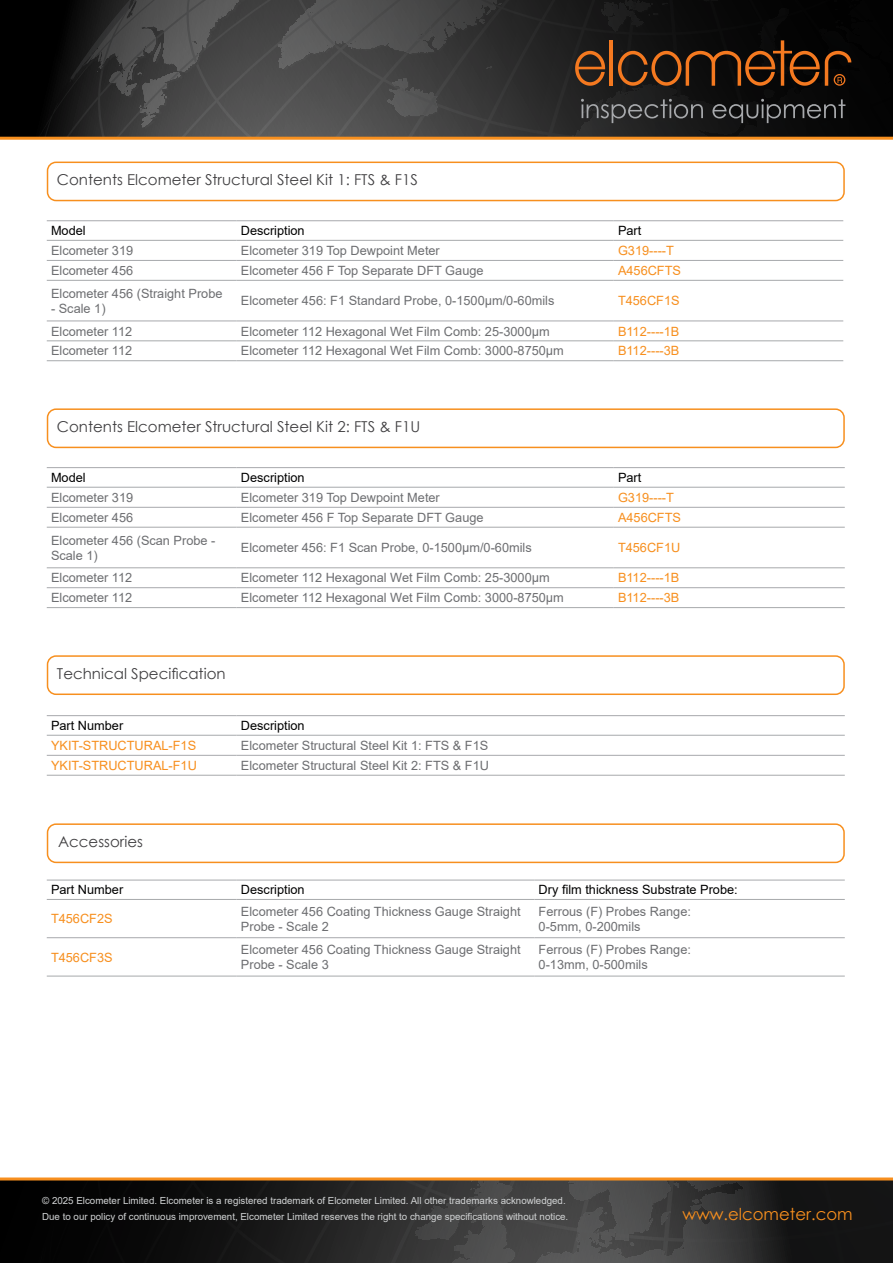
<style>
.page{position:relative;width:893px;height:1263px;background:#fff}
.page>*{position:absolute;margin:0;border:0;box-sizing:border-box;transform-origin:0 0}
.t1{font:16.5px "Century Gothic";color:#f78f1e}
.t2{font:15px "Century Gothic";color:#414042}
.t3{font:12.75px/15px "Arial";color:#6d6e71}
.t4{font:12.75px "Arial";color:#f78f1e}
.t5{font:12.75px "Arial";color:#000}
.t6{font:9.75px/15.9px "Arial";color:#d1d3d4}
</style>
<div class="page">
<div style="left:0;top:0;width:893px;height:138px;background:#000"></div>
<svg style="left:34px;top:0;width:859px;height:137px;background:#373737"></svg>
<hr style="left:609px;top:40px;width:4px;height:46px;background:#f47920">
<svg style="left:575px;top:51px;width:30px;height:35px"></svg>
<svg style="left:618px;top:0;width:275px;height:86px"></svg>
<svg style="left:581px;top:99px;width:264px;height:24px"></svg>
<hr style="left:0;top:137px;width:893px;height:3px;background:#f78f1e">
<svg style="left:0;top:1180px;width:893px;height:83px;background:#272626"></svg>
<hr style="left:0;top:1177px;width:893px;height:3px;background:#f78f1e">
<div style="left:47px;top:655px;width:798px;height:40px;border:2px solid #f78f1e;border-radius:9px"></div>
<hr style="left:47px;top:880px;width:190px;height:1px;background:#a7a9ac">
<hr style="left:237px;top:880px;width:297px;height:1px;background:#a7a9ac">
<hr style="left:534px;top:880px;width:311px;height:1px;background:#a7a9ac">
<hr style="left:47px;top:899px;width:190px;height:1px;background:#a7a9ac">
<hr style="left:237px;top:899px;width:297px;height:1px;background:#a7a9ac">
<hr style="left:534px;top:899px;width:311px;height:1px;background:#a7a9ac">
<hr style="left:47px;top:937px;width:190px;height:1px;background:#a7a9ac">
<hr style="left:237px;top:937px;width:297px;height:1px;background:#a7a9ac">
<hr style="left:534px;top:937px;width:311px;height:1px;background:#a7a9ac">
<hr style="left:47px;top:976px;width:190px;height:1px;background:#a7a9ac">
<hr style="left:237px;top:976px;width:297px;height:1px;background:#a7a9ac">
<hr style="left:534px;top:976px;width:311px;height:1px;background:#a7a9ac">
<div style="left:47px;top:823px;width:798px;height:40px;border:2px solid #f78f1e;border-radius:9px"></div>
<hr style="left:47px;top:715px;width:190px;height:1px;background:#a7a9ac">
<hr style="left:237px;top:715px;width:608px;height:1px;background:#a7a9ac">
<hr style="left:47px;top:735px;width:190px;height:1px;background:#a7a9ac">
<hr style="left:237px;top:735px;width:608px;height:1px;background:#a7a9ac">
<hr style="left:47px;top:755px;width:190px;height:1px;background:#a7a9ac">
<hr style="left:237px;top:755px;width:608px;height:1px;background:#a7a9ac">
<hr style="left:47px;top:775px;width:190px;height:1px;background:#a7a9ac">
<hr style="left:237px;top:775px;width:608px;height:1px;background:#a7a9ac">
<div style="left:47px;top:162px;width:798px;height:39px;border:2px solid #f78f1e;border-radius:9px"></div>
<hr style="left:47px;top:220px;width:190px;height:1px;background:#a7a9ac">
<hr style="left:237px;top:220px;width:377px;height:1px;background:#a7a9ac">
<hr style="left:614px;top:220px;width:229px;height:1px;background:#a7a9ac">
<hr style="left:47px;top:240px;width:190px;height:1px;background:#a7a9ac">
<hr style="left:237px;top:240px;width:377px;height:1px;background:#a7a9ac">
<hr style="left:614px;top:240px;width:229px;height:1px;background:#a7a9ac">
<hr style="left:47px;top:260px;width:190px;height:1px;background:#a7a9ac">
<hr style="left:237px;top:260px;width:377px;height:1px;background:#a7a9ac">
<hr style="left:614px;top:260px;width:229px;height:1px;background:#a7a9ac">
<hr style="left:47px;top:280px;width:190px;height:1px;background:#a7a9ac">
<hr style="left:237px;top:280px;width:377px;height:1px;background:#a7a9ac">
<hr style="left:614px;top:280px;width:229px;height:1px;background:#a7a9ac">
<hr style="left:47px;top:321px;width:190px;height:1px;background:#a7a9ac">
<hr style="left:237px;top:321px;width:377px;height:1px;background:#a7a9ac">
<hr style="left:614px;top:321px;width:229px;height:1px;background:#a7a9ac">
<hr style="left:47px;top:341px;width:190px;height:1px;background:#a7a9ac">
<hr style="left:237px;top:341px;width:377px;height:1px;background:#a7a9ac">
<hr style="left:614px;top:341px;width:229px;height:1px;background:#a7a9ac">
<hr style="left:47px;top:360px;width:190px;height:1px;background:#a7a9ac">
<hr style="left:237px;top:360px;width:377px;height:1px;background:#a7a9ac">
<hr style="left:614px;top:360px;width:229px;height:1px;background:#a7a9ac">
<div style="left:47px;top:408px;width:798px;height:40px;border:2px solid #f78f1e;border-radius:9px"></div>
<hr style="left:47px;top:467px;width:190px;height:1px;background:#a7a9ac">
<hr style="left:237px;top:467px;width:377px;height:1px;background:#a7a9ac">
<hr style="left:614px;top:467px;width:231px;height:1px;background:#a7a9ac">
<hr style="left:47px;top:487px;width:190px;height:1px;background:#a7a9ac">
<hr style="left:237px;top:487px;width:377px;height:1px;background:#a7a9ac">
<hr style="left:614px;top:487px;width:231px;height:1px;background:#a7a9ac">
<hr style="left:47px;top:507px;width:190px;height:1px;background:#a7a9ac">
<hr style="left:237px;top:507px;width:377px;height:1px;background:#a7a9ac">
<hr style="left:614px;top:507px;width:231px;height:1px;background:#a7a9ac">
<hr style="left:47px;top:527px;width:190px;height:1px;background:#a7a9ac">
<hr style="left:237px;top:527px;width:377px;height:1px;background:#a7a9ac">
<hr style="left:614px;top:527px;width:231px;height:1px;background:#a7a9ac">
<hr style="left:47px;top:567px;width:190px;height:1px;background:#a7a9ac">
<hr style="left:237px;top:567px;width:377px;height:1px;background:#a7a9ac">
<hr style="left:614px;top:567px;width:231px;height:1px;background:#a7a9ac">
<hr style="left:47px;top:587px;width:190px;height:1px;background:#a7a9ac">
<hr style="left:237px;top:587px;width:377px;height:1px;background:#a7a9ac">
<hr style="left:614px;top:587px;width:231px;height:1px;background:#a7a9ac">
<hr style="left:47px;top:607px;width:190px;height:1px;background:#a7a9ac">
<hr style="left:237px;top:607px;width:377px;height:1px;background:#a7a9ac">
<hr style="left:614px;top:607px;width:231px;height:1px;background:#a7a9ac">
<p class="t2" style="left:57px;top:169px;width:362px">Contents Elcometer Structural Steel Kit 1: FTS &amp; F1S</p>
<p class="t5" style="left:51px;top:222px;width:36px">Model</p>
<p class="t5" style="left:241px;top:222px;width:65px">Description</p>
<p class="t5" style="left:618px;top:222px;width:25px">Part</p>
<p class="t3" style="left:51px;top:243px;width:84px">Elcometer 319</p>
<p class="t3" style="left:241px;top:243px;width:200px">Elcometer 319 Top Dewpoint Meter</p>
<p class="t4" style="left:618px;top:242px;width:57px">G319----T</p>
<p class="t3" style="left:51px;top:263px;width:84px">Elcometer 456</p>
<p class="t3" style="left:241px;top:263px;width:244px">Elcometer 456 F Top Separate DFT Gauge</p>
<p class="t4" style="left:618px;top:262px;width:65px">A456CFTS</p>
<p class="t3" style="left:51px;top:286px;width:173px">Elcometer 456 (Straight Probe</p>
<p class="t3" style="left:51px;top:301px;width:56px">- Scale 1)</p>
<p class="t3" style="left:241px;top:293px;width:315px">Elcometer 456: F1 Standard Probe, 0-1500µm/0-60mils</p>
<p class="t4" style="left:618px;top:292px;width:63px">T456CF1S</p>
<p class="t3" style="left:51px;top:323px;width:83px">Elcometer 112</p>
<p class="t3" style="left:241px;top:323px;width:310px">Elcometer 112 Hexagonal Wet Film Comb: 25-3000µm</p>
<p class="t4" style="left:618px;top:322px;width:63px">B112----1B</p>
<p class="t3" style="left:51px;top:343px;width:83px">Elcometer 112</p>
<p class="t3" style="left:241px;top:343px;width:324px">Elcometer 112 Hexagonal Wet Film Comb: 3000-8750µm</p>
<p class="t4" style="left:618px;top:342px;width:63px">B112----3B</p>
<p class="t2" style="left:57px;top:416px;width:365px">Contents Elcometer Structural Steel Kit 2: FTS &amp; F1U</p>
<p class="t5" style="left:51px;top:469px;width:36px">Model</p>
<p class="t5" style="left:241px;top:469px;width:65px">Description</p>
<p class="t5" style="left:618px;top:469px;width:25px">Part</p>
<p class="t3" style="left:51px;top:490px;width:84px">Elcometer 319</p>
<p class="t3" style="left:241px;top:490px;width:200px">Elcometer 319 Top Dewpoint Meter</p>
<p class="t4" style="left:618px;top:489px;width:57px">G319----T</p>
<p class="t3" style="left:51px;top:510px;width:84px">Elcometer 456</p>
<p class="t3" style="left:241px;top:510px;width:244px">Elcometer 456 F Top Separate DFT Gauge</p>
<p class="t4" style="left:618px;top:509px;width:65px">A456CFTS</p>
<p class="t3" style="left:51px;top:533px;width:166px">Elcometer 456 (Scan Probe -<br>Scale 1)</p>
<p class="t3" style="left:241px;top:540px;width:292px">Elcometer 456: F1 Scan Probe, 0-1500µm/0-60mils</p>
<p class="t4" style="left:618px;top:539px;width:64px">T456CF1U</p>
<p class="t3" style="left:51px;top:570px;width:83px">Elcometer 112</p>
<p class="t3" style="left:241px;top:570px;width:310px">Elcometer 112 Hexagonal Wet Film Comb: 25-3000µm</p>
<p class="t4" style="left:618px;top:569px;width:63px">B112----1B</p>
<p class="t3" style="left:51px;top:590px;width:83px">Elcometer 112</p>
<p class="t3" style="left:241px;top:590px;width:324px">Elcometer 112 Hexagonal Wet Film Comb: 3000-8750µm</p>
<p class="t4" style="left:618px;top:589px;width:63px">B112----3B</p>
<p class="t2" style="left:57px;top:663px;width:170px">Technical Specification</p>
<p class="t5" style="left:51px;top:717px;width:74px">Part Number</p>
<p class="t5" style="left:241px;top:717px;width:65px">Description</p>
<p class="t4" style="left:51px;top:737px;width:147px">YKIT-STRUCTURAL-F1S</p>
<p class="t3" style="left:241px;top:738px;width:249px">Elcometer Structural Steel Kit 1: FTS &amp; F1S</p>
<p class="t4" style="left:51px;top:757px;width:147px">YKIT-STRUCTURAL-F1U</p>
<p class="t3" style="left:241px;top:758px;width:250px">Elcometer Structural Steel Kit 2: FTS &amp; F1U</p>
<p class="t2" style="left:58px;top:831px;width:86px">Accessories</p>
<p class="t5" style="left:51px;top:881px;width:74px">Part Number</p>
<p class="t5" style="left:241px;top:881px;width:65px">Description</p>
<p class="t5" style="left:539px;top:881px;width:201px">Dry film thickness Substrate Probe:</p>
<p class="t4" style="left:51px;top:910px;width:63px">T456CF2S</p>
<p class="t3" style="left:241px;top:904px;width:281px">Elcometer 456 Coating Thickness Gauge Straight<br>Probe - Scale 2</p>
<p class="t3" style="left:539px;top:904px;width:154px">Ferrous (F) Probes Range:<br>0-5mm, 0-200mils</p>
<p class="t4" style="left:51px;top:948px;width:63px">T456CF3S</p>
<p class="t3" style="left:241px;top:942px;width:281px">Elcometer 456 Coating Thickness Gauge Straight<br>Probe - Scale 3</p>
<p class="t3" style="left:539px;top:942px;width:154px">Ferrous (F) Probes Range:<br>0-13mm, 0-500mils</p>
<p class="t6" style="left:42px;top:1192px;width:528px">© 2025 Elcometer Limited. Elcometer is a registered trademark of Elcometer Limited. All other trademarks acknowledged.<br>Due to our policy of continuous improvement, Elcometer Limited reserves the right to change specifications without notice.</p>
<p class="t1" style="left:682px;top:1202px;width:172px">www.elcometer.com</p>
</div>
